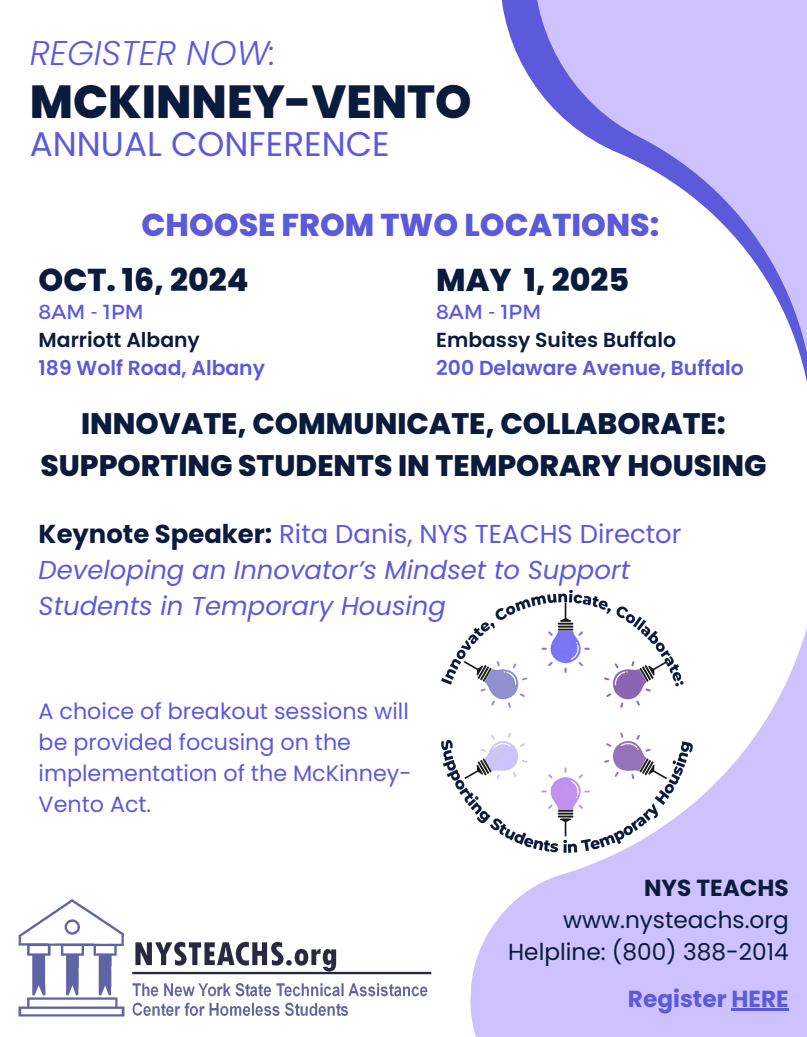
<style>
.page{position:relative;width:807px;height:1037px;background:#fff}
.page>*{position:absolute;margin:0;border:0;box-sizing:border-box;transform-origin:0 0}
.t1{font:800 46.32px "Poppins";color:#0b1b3d}
.t2{font:34.24px "Poppins";color:#5c5adb}
.t3{font:italic 300 34.24px "Poppins";color:#5c5adb}
.t4{font:800 31.52px "Poppins";color:#5c5adb}
.t5{font:800 31.52px "Poppins";color:#0b1b3d}
.t6{font:800 29.6px/41.4px "Poppins";color:#0b1b3d;text-align:center}
.t7{font:italic 25.88px/36px "Poppins";color:#5c5adb}
.t8{font:23.2px "Poppins";color:#0b1b3d}
.t9{font:700 23.2px "Poppins";color:#5c5adb}
.t10{font:700 23.2px "Poppins";color:#0b1b3d}
.t11{font:22.24px/30.9px "Poppins";color:#5c5adb}
.t12{font:600 20.32px "Poppins";color:#5c5adb}
.t13{font:600 20.32px "Poppins";color:#0b1b3d}
.t14{font:20.32px "Montserrat";color:#5c5adb}
.s1{font-weight:700;font-style:normal;color:#0b1b3d}
.s2{font-style:normal}
</style>
<div class="page">
<svg style="left:501px;top:0;width:305px;height:309px;fill:#cdc2fe"></svg>
<svg style="left:475px;top:1033px;width:260px;height:4px"></svg>
<svg style="left:470px;top:309px;width:336px;height:724px"></svg>
<hr style="left:731px;top:1008px;width:57px;height:2px;background:#5c5adb">
<img style="left:18px;top:899px;width:414px;height:118px">
<img style="left:426px;top:582px;width:274px;height:274px;border-radius:50%">
<p class="t3" style="left:30px;top:29px;width:247px">REGISTER NOW:</p>
<p class="t1" style="left:30px;top:69px;width:443px">MCKINNEY-VENTO</p>
<p class="t2" style="left:30px;top:120px;width:361px">ANNUAL CONFERENCE</p>
<h1 class="t4" style="left:142px;top:203px;width:519px">CHOOSE FROM TWO LOCATIONS:</h1>
<h6 class="t5" style="left:39px;top:258px;width:211px">OCT. 16, 2024</h6>
<h3 class="t14" style="left:39px;top:298px;width:106px">8AM - 1PM</h3>
<p class="t13" style="left:39px;top:326px;width:163px">Marriott Albany</p>
<p class="t12" style="left:39px;top:354px;width:228px">189 Wolf Road, Albany</p>
<h2 class="t5" style="left:436px;top:258px;width:194px">MAY 1, 2025</h2>
<p class="t14" style="left:436px;top:298px;width:106px">8AM - 1PM</p>
<h3 class="t13" style="left:436px;top:326px;width:241px">Embassy Suites Buffalo</h3>
<h2 class="t12" style="left:436px;top:354px;width:309px">200 Delaware Avenue, Buffalo</h2>
<p class="t6" style="left:40px;top:403px;width:727px">INNOVATE, COMMUNICATE, COLLABORATE:<br>SUPPORTING STUDENTS IN TEMPORARY HOUSING</p>
<p class="t7" style="left:39px;top:515px;width:644px"><span class="s1">Keynote Speaker:</span> <span class="s2">Rita Danis, NYS TEACHS Director<br></span>Developing an Innovator’s Mindset to Support<br>Students in Temporary Housing</p>
<h4 class="t11" style="left:39px;top:696px;width:374px">A choice of breakout sessions will be provided focusing on the implementation of the McKinney-<br>Vento Act.</h4>
<h2 class="t10" style="left:644px;top:871px;width:146px">NYS TEACHS</h2>
<p class="t8" style="left:563px;top:903px;width:227px">www.nysteachs.org</p>
<p class="t8" style="left:508px;top:936px;width:282px">Helpline: (800) 388-2014</p>
<p class="t9" style="left:627px;top:983px;width:162px">Register HERE</p>
</div>
